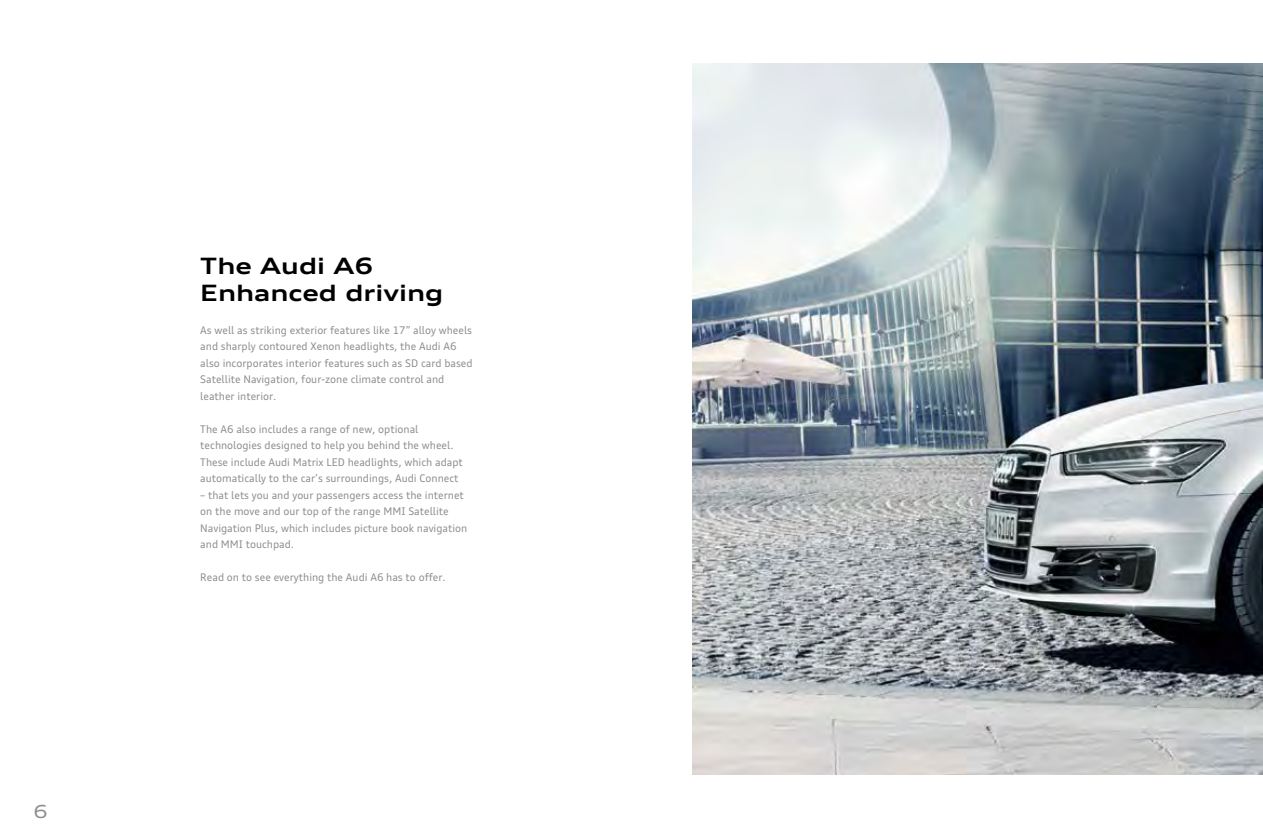
<style>
.page{position:relative;width:1263px;height:838px;background:#fff}
.page>*{position:absolute;margin:0;border:0;box-sizing:border-box;transform-origin:0 0}
.t1{font:700 expanded 22.5px/27px "Audi Type";color:#000}
.t2{font:expanded 18px "Audi Type";color:#8a8c8e}
.t3{font:10.5px/16.5px "Audi Type";color:#8a8c8e}
</style>
<div class="page">
<img style="left:692px;top:64px;width:571px;height:710px">
<h2 class="t2" style="left:34px;top:799px;width:16px">6</h2>
<h1 class="t1" style="left:200px;top:251px;width:244px">The Audi A6<br>Enhanced driving</h1>
<p class="t3" style="left:200px;top:321px;width:274px">As well as striking exterior features like 17” alloy wheels and sharply contoured Xenon headlights, the Audi A6 also incorporates interior features such as SD card based Satellite Navigation, four-zone climate control and leather interior.</p>
<p class="t3" style="left:200px;top:420px;width:264px">The A6 also includes a range of new, optional technologies designed to help you behind the wheel.<br>These include Audi Matrix LED headlights, which adapt automatically to the car’s surroundings, Audi Connect</p>
<p class="t3" style="left:200px;top:486px;width:268px">– that lets you and your passengers access the internet on the move and our top of the range MMI Satellite Navigation Plus, which includes picture book navigation and MMI touchpad.</p>
<p class="t3" style="left:200px;top:569px;width:247px">Read on to see everything the Audi A6 has to offer.</p>
</div>
